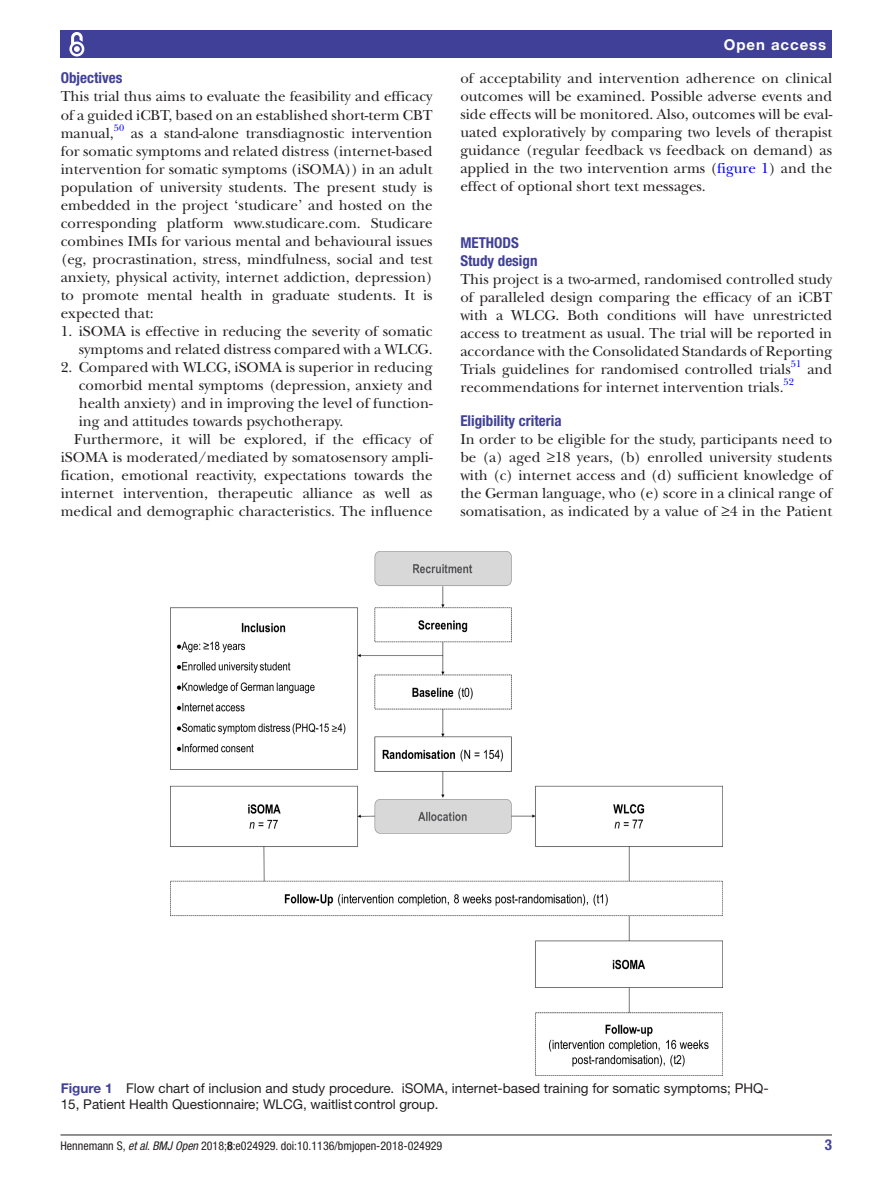
<style>
.page{position:relative;width:893px;height:1191px;background:#fff}
.page>*{position:absolute;margin:0;border:0;box-sizing:border-box;transform-origin:0 0}
.t1{font:15px/18px "New Baskerville";color:#231f20;text-align:justify}
.t2{font:700 condensed 15px/18px "Helvetica Neue LT Std";color:#414099}
.t3{font:700 15px "Helvetica Neue LT Std";letter-spacing:.065em;color:#fff}
.t4{font:13.5px/16.2px "Helvetica Neue LT Std";color:#231f20}
.t5{font:condensed 12px "Helvetica Neue LT Std";color:#231f20}
.t6{font:9.9px "New Baskerville";color:#00f}
.s1{color:#00f}
.s2{font-weight:700;color:#414099}
.s3{font-style:italic}
.s4{font-weight:700}
</style>
<div class="page">
<hr style="left:61px;top:1134px;width:771px;height:1px;background:#231f20">
<div style="left:61px;top:31px;width:771px;height:27px;background:#414099"></div>
<svg style="left:69px;top:32px;width:16px;height:25px"></svg>
<img style="left:170px;top:552px;width:553px;height:523px">
<p class="t2" style="left:61px;top:69px;width:63px">Objectives</p>
<p class="t1" style="left:61px;top:88px;width:373px">This trial thus aims to evaluate the feasibility and efficacy of a guided iCBT, based on an established short-term CBT manual,</p>
<p class="t6" style="left:114px;top:122px;width:12px">50</p>
<p class="t1" style="left:61px;top:124px;width:373px;text-indent:70px">as a stand-alone transdiagnostic intervention for somatic symptoms and related distress (internet-based intervention for somatic symptoms (iSOMA)) in an adult population of university students. The present study is embedded in the project ‘studicare’ and hosted on the corresponding platform www.studicare.com. Studicare combines IMIs for various mental and behavioural issues (eg, procrastination, stress, mindfulness, social and test anxiety, physical activity, internet addiction, depression) to promote mental health in graduate students. It is expected that:</p>
<p class="t1" style="left:61px;top:322px;width:373px;text-align:right">1. iSOMA is effective in reducing the severity of somatic symptoms and related distress compared with a WLCG.</p>
<p class="t1" style="left:61px;top:358px;width:373px">2. Compared with WLCG, iSOMA is superior in reducing</p>
<p class="t1" style="left:79px;top:376px;width:355px">comorbid mental symptoms (depression, anxiety and</p>
<p class="t1" style="left:79px;top:394px;width:355px">health anxiety) and in improving the level of function-</p>
<p class="t1" style="left:79px;top:412px;width:266px">ing and attitudes towards psychotherapy.</p>
<p class="t1" style="left:74px;top:430px;width:360px">Furthermore, it will be explored, if the efficacy of</p>
<p class="t1" style="left:61px;top:448px;width:373px">iSOMA is moderated/mediated by somatosensory ampli-</p>
<p class="t1" style="left:61px;top:466px;width:373px">fication, emotional reactivity, expectations towards the</p>
<p class="t1" style="left:61px;top:484px;width:373px">internet intervention, therapeutic alliance as well as</p>
<p class="t1" style="left:61px;top:502px;width:373px">medical and demographic characteristics. The influence</p>
<p class="t3" style="left:724px;top:35px;width:104px">Open access</p>
<p class="t1" style="left:460px;top:69px;width:373px">of acceptability and intervention adherence on clinical outcomes will be examined. Possible adverse events and side effects will be monitored. Also, outcomes will be eval&shy;uated exploratively by comparing two levels of therapist guidance (regular feedback vs feedback on demand) as applied in the two intervention arms (<span class="s1">figure 1</span>) and the effect of optional short text messages.</p>
<p class="t2" style="left:460px;top:233px;width:79px">Methods<br>Study design</p>
<p class="t1" style="left:460px;top:270px;width:373px">This project is a two-armed, randomised controlled study of paralleled design comparing the efficacy of an iCBT with a WLCG. Both conditions will have unrestricted access to treatment as usual. The trial will be reported in accordance with the Consolidated Standards of Reporting Trials guidelines for randomised controlled trials</p>
<p class="t6" style="left:791px;top:358px;width:12px">51</p>
<p class="t1" style="left:807px;top:360px;width:26px">and</p>
<p class="t1" style="left:460px;top:378px;width:325px">recommendations for internet intervention trials.</p>
<p class="t6" style="left:784px;top:376px;width:12px">52</p>
<p class="t2" style="left:460px;top:411px;width:103px">Eligibility criteria</p>
<p class="t1" style="left:460px;top:430px;width:373px">In order to be eligible for the study, participants need to be (a) aged ≥18 years, (b) enrolled university students with (c) internet access and (d) sufficient knowledge of the German language, who (e) score in a clinical range of somatisation, as indicated by a value of ≥4 in the Patient</p>
<p class="t4" style="left:61px;top:1080px;width:709px"><span class="s2">Figure 1</span> Flow chart of inclusion and study procedure. iSOMA, internet-based training for somatic symptoms; PHQ-<br>15, Patient Health Questionnaire; WLCG, waitlistcontrol group.</p>
<p class="t5" style="left:61px;top:1138px;width:383px">Hennemann S, <span class="s3">et al</span>. <span class="s3">BMJ Open</span> 2018;<span class="s4">8</span>:e024929. doi:10.1136/bmjopen-2018-024929</p>
<p class="t2" style="left:825px;top:1135px;width:9px">3</p>
</div>
